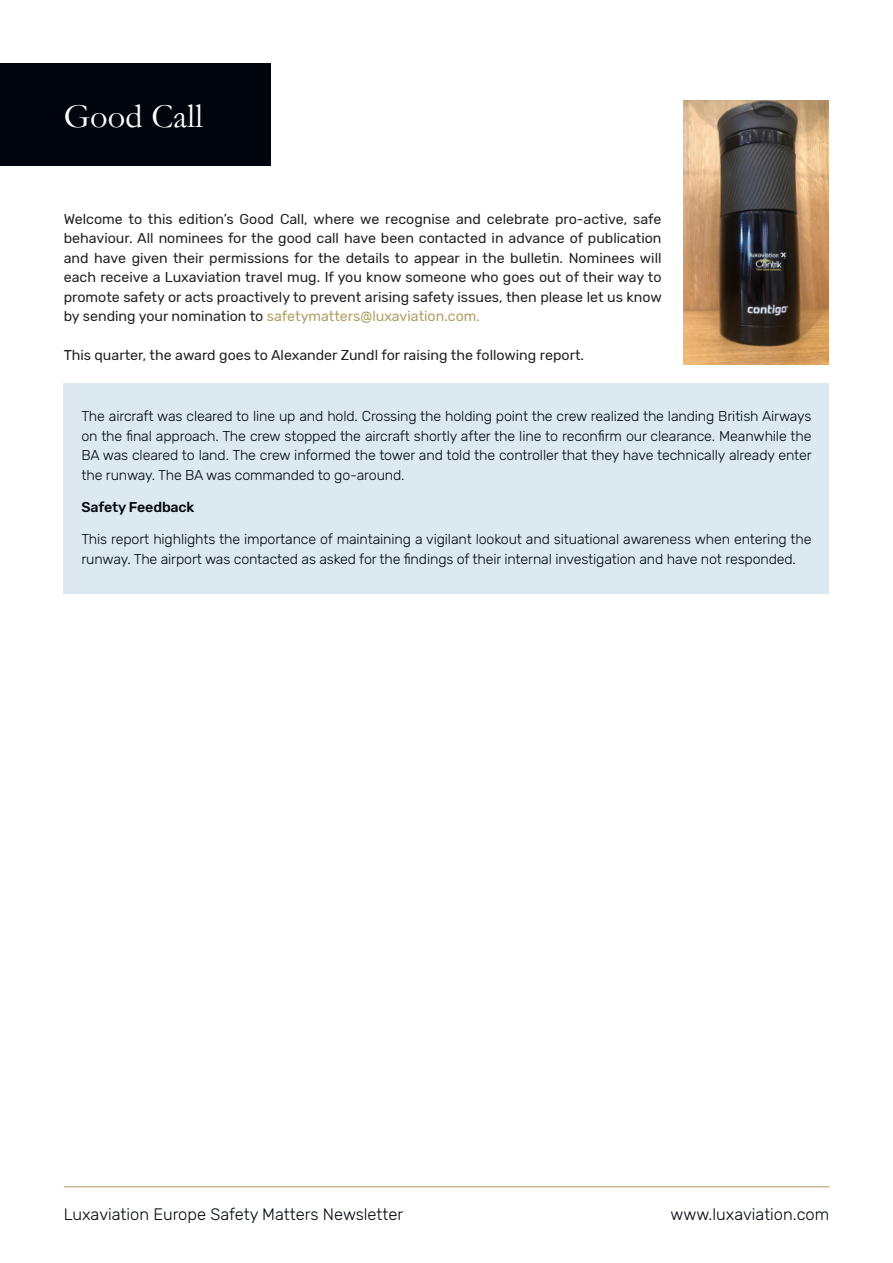
<style>
.page{position:relative;width:893px;height:1263px;background:#fff}
.page>*{position:absolute;margin:0;border:0;box-sizing:border-box;transform-origin:0 0}
.t1{font:34.5px "Garamond";color:#fff}
.t2{font:300 16.5px "Rubik";color:#01060e}
.t3{font:300 14.25px/19.5px "Rubik";letter-spacing:-.01em;color:#01060e;text-align:justify}
.t4{font:14.25px/19.5px "Rubik";color:#231f20;text-align:justify}
.t5{font:500 14.25px "Rubik";letter-spacing:-.01em;color:#01060e}
.s1{color:#b09d5f}
</style>
<div class="page">
<hr style="left:64px;top:1186px;width:765px;height:1px;background:#b09d5f">
<div style="left:0;top:64px;width:270px;height:102px;background:#01060e"></div>
<div style="left:64px;top:384px;width:765px;height:210px;background:#dce9f0"></div>
<img style="left:684px;top:100px;width:144px;height:265px">
<h1 class="t1" style="left:64px;top:93px;width:141px">Good Call</h1>
<p class="t4" style="left:64px;top:209px;width:600px">Welcome to this edition’s Good Call, where we recognise and celebrate pro-active, safe behaviour. All nominees for the good call have been contacted in advance of publication and have given their permissions for the details to appear in the bulletin. Nominees will each receive a Luxaviation travel mug. If you know someone who goes out of their way to promote safety or acts proactively to prevent arising safety issues, then please let us know by sending your nomination to <span class="s1">safetymatters@luxaviation.com.</span></p>
<p class="t4" style="left:64px;top:346px;width:522px">This quarter, the award goes to Alexander Zundl for raising the following report.</p>
<p class="t3" style="left:81px;top:407px;width:732px">The aircraft was cleared to line up and hold. Crossing the holding point the crew realized the landing British Airways on the final approach. The crew stopped the aircraft shortly after the line to reconfirm our clearance. Meanwhile the BA was cleared to land. The crew informed the tower and told the controller that they have technically already enter the runway. The BA was commanded to go-around.</p>
<p class="t5" style="left:81px;top:499px;width:115px">Safety Feedback</p>
<p class="t3" style="left:81px;top:530px;width:732px">This report highlights the importance of maintaining a vigilant lookout and situational awareness when entering the runway. The airport was contacted as asked for the findings of their internal investigation and have not responded.</p>
<p class="t2" style="left:64px;top:1205px;width:341px">Luxaviation Europe Safety Matters Newsletter</p>
<p class="t2" style="left:670px;top:1205px;width:160px">www.luxaviation.com</p>
</div>
